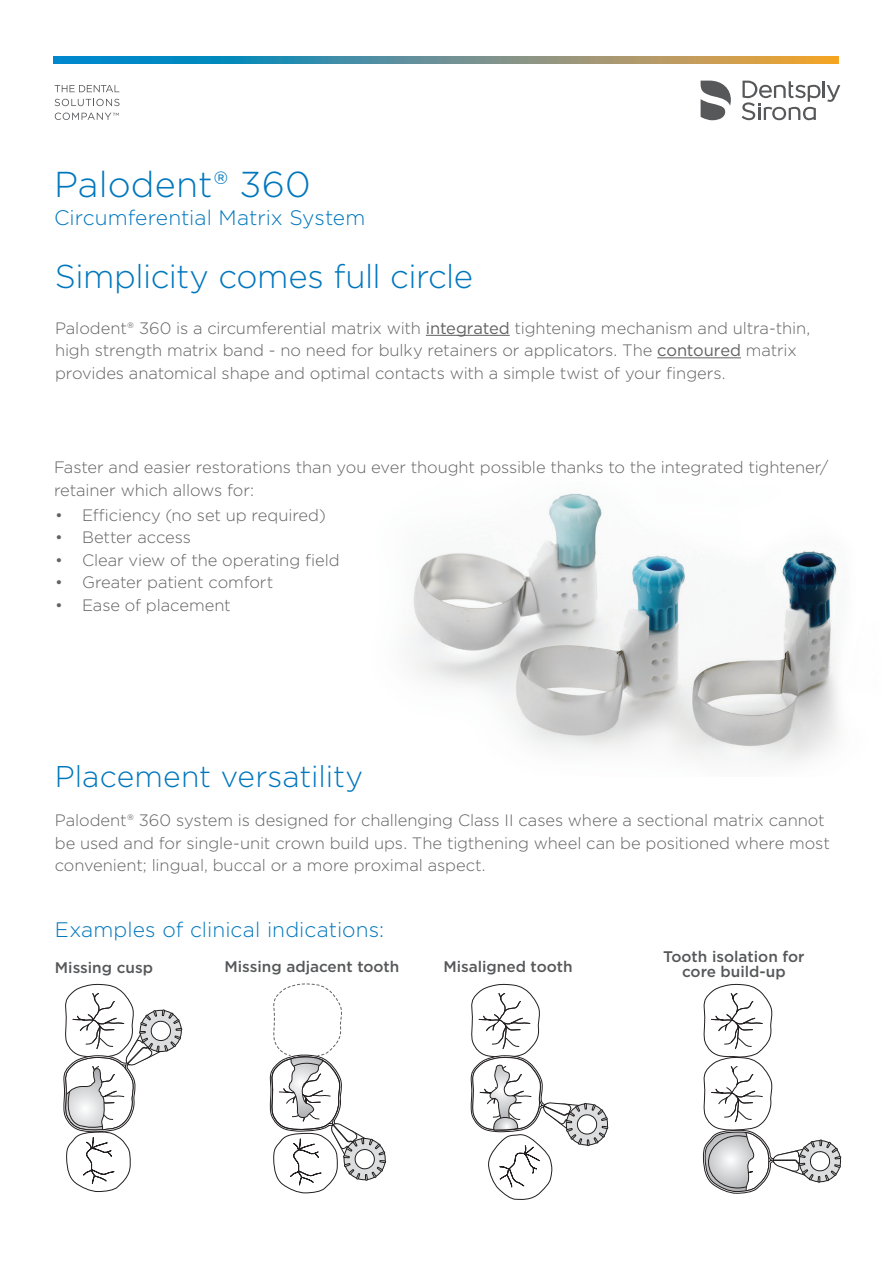
<style>
.page{position:relative;width:893px;height:1263px;background:#fff}
.page>*{position:absolute;margin:0;border:0;box-sizing:border-box;transform-origin:0 0}
.t1{font:300 36px "Gotham";letter-spacing:.005em;color:#0077bd}
.t2{font:300 33px "Gotham";letter-spacing:-.015em;color:#0077bd}
.t3{font:300 30px "Gotham";color:#0077bd}
.t4{font:300 21px "Gotham";color:#0077bd}
.t5{font:300 16.5px/22.5px "Gotham";letter-spacing:-.005em;color:#626264}
.t6{font:500 15.3px "Gotham";color:#555759}
.s1{font-weight:400}
</style>
<div class="page">
<svg style="left:54px;top:57px;width:784px;height:7px"></svg>
<svg style="left:742px;top:81px;width:98px;height:39px"></svg>
<svg style="left:701px;top:81px;width:30px;height:39px"></svg>
<svg style="left:55px;top:85px;width:64px;height:7px"></svg>
<svg style="left:55px;top:99px;width:65px;height:7px"></svg>
<svg style="left:55px;top:113px;width:64px;height:7px"></svg>
<img style="left:408px;top:493px;width:430px;height:269px">
<hr style="left:426px;top:335px;width:84px;height:1px;background:#626264">
<hr style="left:657px;top:357px;width:84px;height:1px;background:#626264">
<svg style="left:63px;top:983px;width:119px;height:209px"></svg>
<svg style="left:270px;top:983px;width:116px;height:211px"></svg>
<svg style="left:471px;top:983px;width:138px;height:217px"></svg>
<svg style="left:703px;top:983px;width:139px;height:210px"></svg>
<p class="t1" style="left:54px;top:161px;width:258px">Palodent® 360</p>
<p class="t4" style="left:54px;top:204px;width:313px">Circumferential Matrix System</p>
<p class="t2" style="left:55px;top:255px;width:420px">Simplicity comes full circle</p>
<p class="t5" style="left:55px;top:316px;width:757px">Palodent® 360 is a circumferential matrix with <span class="s1">integrated</span> tightening mechanism and ultra-thin, high strength matrix band - no need for bulky retainers or applicators. The <span class="s1">contoured</span> matrix provides anatomical shape and optimal contacts with a simple twist of your fingers.</p>
<p class="t5" style="left:54px;top:455px;width:776px">Faster and easier restorations than you ever thought possible thanks to the integrated tightener/ retainer which allows for:</p>
<p class="t5" style="left:55px;top:503px;width:273px">• Efficiency (no set up required)</p>
<p class="t5" style="left:55px;top:526px;width:138px">• Better access</p>
<p class="t5" style="left:55px;top:548px;width:286px">• Clear view of the operating field</p>
<p class="t5" style="left:55px;top:571px;width:220px">• Greater patient comfort</p>
<p class="t5" style="left:55px;top:593px;width:177px">• Ease of placement</p>
<p class="t3" style="left:55px;top:757px;width:310px">Placement versatility</p>
<p class="t5" style="left:55px;top:808px;width:777px">Palodent® 360 system is designed for challenging Class II cases where a sectional matrix cannot be used and for single-unit crown build ups. The tigthening wheel can be positioned where most convenient; lingual, buccal or a more proximal aspect.</p>
<p class="t4" style="left:55px;top:916px;width:331px">Examples of clinical indications:</p>
<p class="t6" style="left:55px;top:958px;width:100px">Missing cusp</p>
<p class="t6" style="left:663px;top:946px;width:143px">Tooth isolation for</p>
<p class="t6" style="left:225px;top:957px;width:176px">Missing adjacent tooth</p>
<p class="t6" style="left:443px;top:957px;width:131px">Misaligned tooth</p>
<p class="t6" style="left:682px;top:962px;width:105px">core build-up</p>
</div>
